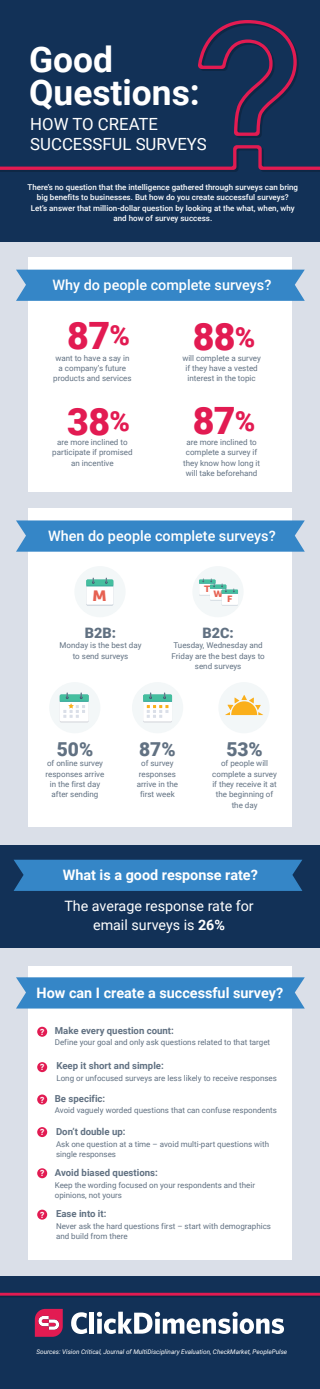
<style>
.page{position:relative;width:320px;height:1389px;background:#fff}
.page>*{position:absolute;margin:0;border:0;box-sizing:border-box;transform-origin:0 0}
.t1{font:900 37.64px "Roboto";letter-spacing:-.02em;color:#e21b52}
.t2{font:700 35.4px/33px "Roboto";color:#fff}
.t3{font:900 19.2px "Roboto";color:#617182}
.t4{font:16.76px/20.1px "Roboto";color:#fff}
.t5{font:14.8px "Museo Sans Cyrl 900";color:#e66151;scale:1.09 1}
.t6{font:500 14.4px "Roboto";color:#fff}
.t7{font:700 14.4px "Roboto";color:#fff}
.t8{font:900 14.4px "Roboto";color:#617182}
.t9{font:14.28px/18.9px "Roboto";color:#fff;text-align:center}
.t10{font:700 9.6px "Roboto";color:#617182}
.t11{font:9px "Museo Sans Cyrl 900";color:#e66151;scale:1.09 1}
.t12{font:700 8.6px "Roboto";color:#fff}
.t13{font:8px/10.4px "Roboto";color:#617182;text-align:center}
.t14{font:500 8px/10.4px "Roboto";color:#fff;text-align:center}
.t15{font:italic 6.4px "Roboto";color:#fff}
.s1{font-size:27.76px}
.s2{font-weight:700}
</style>
<div class="page">
<div style="left:0;top:947px;width:320px;height:352px;background:#dadfe8"></div>
<div style="left:28px;top:966px;width:263px;height:294px;background:#fff"></div>
<div style="left:0;top:0;width:320px;height:243px;background:#123157"></div>
<div style="left:0;top:242px;width:320px;height:607px;background:#dadfe8"></div>
<div style="left:0;top:845px;width:320px;height:103px;background:#123157"></div>
<div style="left:29px;top:257px;width:263px;height:235px;background:#fff"></div>
<svg style="left:16px;top:270px;width:289px;height:31px"></svg>
<div style="left:14px;top:860px;width:288px;height:31px;background:#3586c7"></div>
<svg style="left:16px;top:977px;width:289px;height:31px"></svg>
<div style="left:0;top:1276px;width:320px;height:113px;background:#123157"></div>
<div style="left:28px;top:508px;width:263px;height:319px;background:#fff"></div>
<svg style="left:16px;top:520px;width:289px;height:32px"></svg>
<svg style="left:71px;top:1312px;width:16px;height:22px"></svg>
<hr style="left:90px;top:1312px;width:4px;height:21px;background:#fff">
<svg style="left:97px;top:1312px;width:187px;height:22px"></svg>
<svg style="left:35px;top:1309px;width:28px;height:28px"></svg>
<svg style="left:198px;top:20px;width:101px;height:118px"></svg>
<svg style="left:0;top:145px;width:320px;height:27px"></svg>
<svg style="left:0;top:1292px;width:320px;height:5px"></svg>
<div style="left:74px;top:566px;width:52px;height:51px;background:#f3f7f8;border-radius:50%"></div>
<div style="left:192px;top:566px;width:52px;height:51px;background:#f3f7f8;border-radius:50%"></div>
<div style="left:49px;top:682px;width:51px;height:51px;background:#f3f7f8;border-radius:50%"></div>
<div style="left:218px;top:682px;width:52px;height:51px;background:#f3f7f8;border-radius:50%"></div>
<div style="left:132px;top:682px;width:51px;height:51px;background:#f3f7f8;border-radius:50%"></div>
<div style="left:86px;top:581px;width:27px;height:25px;background:#d1d9e0"></div>
<div style="left:86px;top:580px;width:27px;height:25px;background:#fff"></div>
<svg style="left:86px;top:578px;width:27px;height:8px"></svg>
<div style="left:210px;top:585px;width:16px;height:15px;background:#fff"></div>
<div style="left:222px;top:590px;width:16px;height:15px;background:#fff"></div>
<svg style="left:199px;top:578px;width:39px;height:16px"></svg>
<div style="left:60px;top:696px;width:29px;height:26px;background:#e6e7ea"></div>
<div style="left:60px;top:694px;width:29px;height:27px;background:#fff"></div>
<svg style="left:60px;top:692px;width:29px;height:26px"></svg>
<div style="left:143px;top:696px;width:29px;height:26px;background:#e6e7ea"></div>
<div style="left:143px;top:694px;width:29px;height:27px;background:#fff"></div>
<svg style="left:143px;top:692px;width:29px;height:26px"></svg>
<svg style="left:225px;top:695px;width:38px;height:20px"></svg>
<div style="left:37px;top:1027px;width:10px;height:10px;background:#e21b52;border-radius:50%"></div>
<div style="left:37px;top:1062px;width:10px;height:10px;background:#e21b52;border-radius:50%"></div>
<div style="left:37px;top:1094px;width:10px;height:10px;background:#e21b52;border-radius:50%"></div>
<div style="left:37px;top:1168px;width:10px;height:10px;background:#e21b52;border-radius:50%"></div>
<div style="left:37px;top:1127px;width:10px;height:10px;background:#e21b52;border-radius:50%"></div>
<div style="left:37px;top:1209px;width:10px;height:10px;background:#e21b52;border-radius:50%"></div>
<h2 class="t2" style="left:29px;top:42px;width:172px">Good<br>Questions:</h2>
<h3 class="t4" style="left:30px;top:114px;width:178px">HOW TO CREATE<br>SUCCESSFUL SURVEYS</h3>
<p class="t14" style="left:28px;top:181px;width:272px">There’s no question that the intelligence gathered through surveys can bring big benefits to businesses. But how do you create successful surveys?<br>Let’s answer that million-dollar question by looking at the what, when, why and how of survey success.</p>
<h3 class="t6" style="left:52px;top:275px;width:220px">Why do people complete surveys?</h3>
<h1 class="t1" style="left:67px;top:309px;width:64px">87<span class="s1">%</span></h1>
<h1 class="t1" style="left:193px;top:310px;width:64px">88<span class="s1">%</span></h1>
<p class="t13" style="left:53px;top:352px;width:80px">want to have a say in a company’s future products and services</p>
<p class="t13" style="left:182px;top:352px;width:80px">will complete a survey if they have a vested interest in the topic</p>
<h1 class="t1" style="left:67px;top:395px;width:64px">38<span class="s1">%</span></h1>
<h1 class="t1" style="left:193px;top:394px;width:64px">87<span class="s1">%</span></h1>
<p class="t13" style="left:52px;top:437px;width:82px">are more inclined to participate if promised an incentive</p>
<p class="t13" style="left:183px;top:437px;width:78px">are more inclined to complete a survey if they know how long it will take beforehand</p>
<h3 class="t6" style="left:48px;top:526px;width:229px">When do people complete surveys?</h3>
<h3 class="t5" style="left:93px;top:587px;width:14px">M</h3>
<h3 class="t8" style="left:85px;top:623px;width:33px">B2B:</h3>
<p class="t13" style="left:60px;top:640px;width:83px">Monday is the best day to send surveys</p>
<p class="t11" style="left:204px;top:584px;width:7px">T</p>
<p class="t11" style="left:213px;top:589px;width:10px">W</p>
<p class="t11" style="left:227px;top:594px;width:6px">F</p>
<h3 class="t8" style="left:202px;top:623px;width:33px">B2C:</h3>
<p class="t13" style="left:172px;top:640px;width:95px">Tuesday, Wednesday and<br>Friday are the best days to send surveys</p>
<h3 class="t3" style="left:57px;top:735px;width:38px">50%</h3>
<p class="t13" style="left:46px;top:758px;width:60px">of online survey responses arrive in the first day after sending</p>
<h3 class="t3" style="left:139px;top:735px;width:38px">87%</h3>
<p class="t13" style="left:137px;top:758px;width:43px">of survey responses arrive in the first week</p>
<h3 class="t3" style="left:226px;top:735px;width:38px">53%</h3>
<p class="t13" style="left:212px;top:758px;width:66px">of people will complete a survey if they receive it at the beginning of the day</p>
<h3 class="t7" style="left:63px;top:865px;width:197px">What is a good response rate?</h3>
<h3 class="t9" style="left:64px;top:896px;width:191px">The average response rate for email surveys is <span class="s2">26%</span></h3>
<h3 class="t7" style="left:37px;top:983px;width:248px">How can I create a successful survey?</h3>
<p class="t12" style="left:40px;top:1026px;width:6px">?</p>
<p class="t12" style="left:40px;top:1061px;width:6px">?</p>
<p class="t10" style="left:55px;top:1024px;width:121px">Make every question count:</p>
<p class="t13" style="left:55px;top:1037px;width:217px">Define your goal and only ask questions related to that target</p>
<p class="t10" style="left:56px;top:1059px;width:109px">Keep it short and simple:</p>
<p class="t13" style="left:56px;top:1072px;width:222px">Long or unfocused surveys are less likely to receive responses</p>
<p class="t12" style="left:40px;top:1093px;width:6px">?</p>
<p class="t12" style="left:40px;top:1126px;width:6px">?</p>
<p class="t10" style="left:55px;top:1092px;width:52px">Be specific:</p>
<p class="t13" style="left:55px;top:1105px;width:224px">Avoid vaguely worded questions that can confuse respondents</p>
<p class="t10" style="left:56px;top:1125px;width:71px">Don’t double up:</p>
<p class="t13" style="left:56px;top:1139px;width:215px;text-align:left">Ask one question at a time – avoid multi-part questions with single responses</p>
<p class="t12" style="left:40px;top:1167px;width:6px">?</p>
<p class="t10" style="left:55px;top:1166px;width:104px">Avoid biased questions:</p>
<p class="t13" style="left:55px;top:1180px;width:202px;text-align:left">Keep the wording focused on your respondents and their opinions, not yours</p>
<p class="t12" style="left:40px;top:1209px;width:6px">?</p>
<p class="t10" style="left:56px;top:1207px;width:52px">Ease into it:</p>
<p class="t13" style="left:56px;top:1220px;width:217px;text-align:left">Never ask the hard questions first – start with demographics and build from there</p>
<p class="t15" style="left:36px;top:1347px;width:252px">Sources: Vision Critical, Journal of MultiDisciplinary Evaluation, CheckMarket, PeoplePulse</p>
</div>
